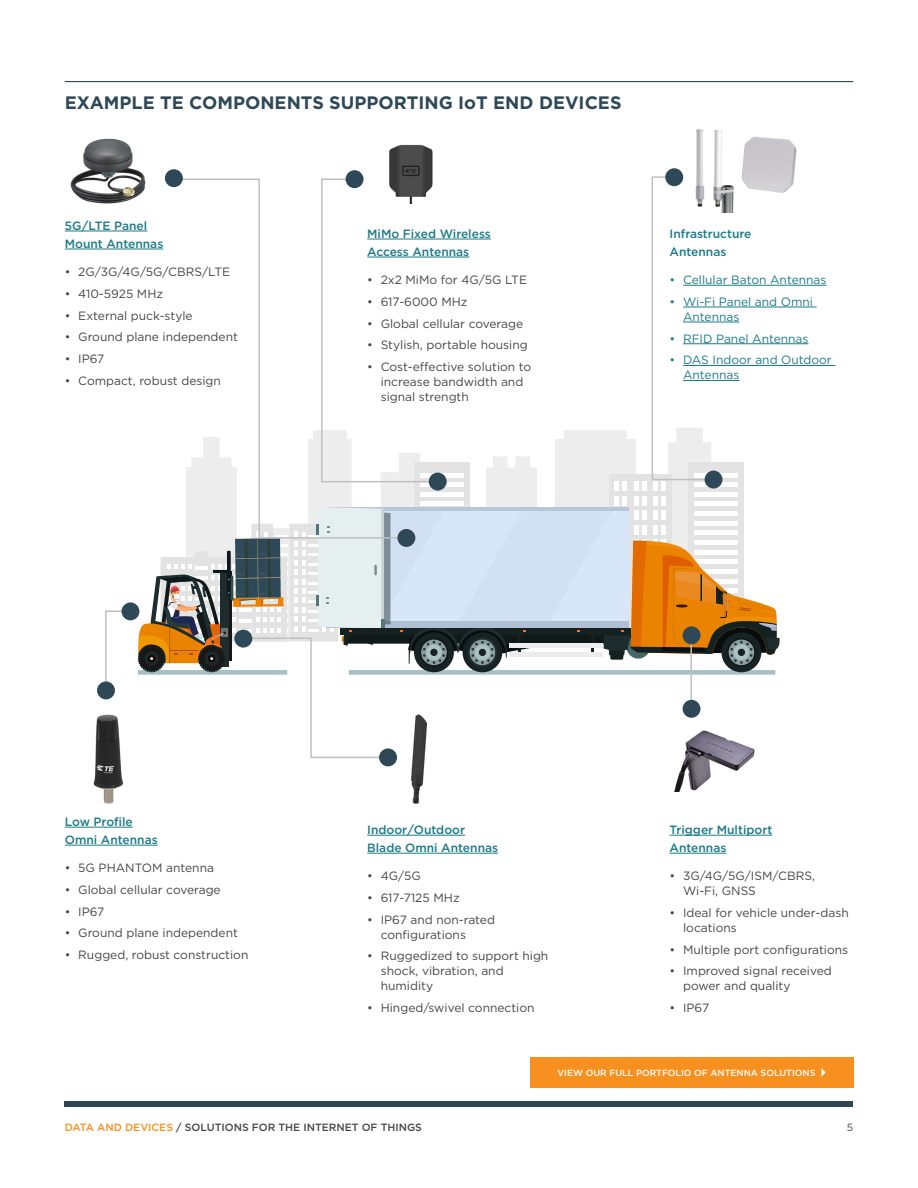
<style>
.page{position:relative;width:918px;height:1188px;background:#fff}
.page>*{position:absolute;margin:0;border:0;box-sizing:border-box;transform-origin:0 0}
.t1{font:700 18px "Gotham";color:#2e4857}
.t2{font:12px/15px "Gotham";color:#464547}
.t3{font:500 12px/18px "Gotham";color:#1b7b87}
.t4{font:12px/15px "Gotham";color:#1b7b87}
.t5{font:500 10.5px "Gotham";color:#464547}
.t6{font:10.5px "Gotham";color:#464547}
.t7{font:500 9px "Gotham";color:#fff}
.s1{color:#f7901e}
</style>
<div class="page">
<hr style="left:65px;top:81px;width:788px;height:1px;background:#2e4857">
<div style="left:65px;top:1101px;width:788px;height:6px;background:#2e4857"></div>
<hr style="left:65px;top:231px;width:82px;height:1px;background:#1b7b87">
<hr style="left:65px;top:249px;width:98px;height:1px;background:#1b7b87">
<hr style="left:65px;top:827px;width:68px;height:1px;background:#1b7b87">
<hr style="left:65px;top:845px;width:93px;height:1px;background:#1b7b87">
<hr style="left:367px;top:835px;width:98px;height:1px;background:#1b7b87">
<hr style="left:367px;top:853px;width:131px;height:1px;background:#1b7b87">
<hr style="left:683px;top:285px;width:144px;height:1px;background:#1b7b87">
<hr style="left:683px;top:307px;width:134px;height:1px;background:#1b7b87">
<hr style="left:683px;top:343px;width:126px;height:1px;background:#1b7b87">
<hr style="left:683px;top:365px;width:152px;height:1px;background:#1b7b87">
<hr style="left:670px;top:835px;width:102px;height:1px;background:#1b7b87">
<hr style="left:670px;top:853px;width:56px;height:1px;background:#1b7b87">
<img style="left:70px;top:138px;width:74px;height:65px">
<img style="left:93px;top:715px;width:31px;height:89px">
<img style="left:389px;top:144px;width:44px;height:32px">
<img style="left:379px;top:759px;width:46px;height:45px">
<img style="left:677px;top:129px;width:46px;height:47px">
<img style="left:674px;top:759px;width:77px;height:33px">
<svg style="left:104px;top:176px;width:676px;height:583px"></svg>
<hr style="left:690px;top:631px;width:2px;height:80px;background:#c0bfbf">
<div style="left:165px;top:169px;width:18px;height:18px;background:#2e4857;border-radius:50%"></div>
<div style="left:346px;top:170px;width:18px;height:18px;background:#2e4857;border-radius:50%"></div>
<div style="left:665px;top:168px;width:18px;height:18px;background:#2e4857;border-radius:50%"></div>
<div style="left:397px;top:529px;width:18px;height:18px;background:#2e4857;border-radius:50%"></div>
<div style="left:122px;top:602px;width:17px;height:18px;background:#2e4857;border-radius:50%"></div>
<div style="left:97px;top:681px;width:18px;height:18px;background:#2e4857;border-radius:50%"></div>
<div style="left:234px;top:630px;width:18px;height:18px;background:#2e4857;border-radius:50%"></div>
<div style="left:379px;top:748px;width:18px;height:18px;background:#2e4857;border-radius:50%"></div>
<div style="left:683px;top:700px;width:17px;height:18px;background:#2e4857;border-radius:50%"></div>
<div style="left:683px;top:626px;width:17px;height:18px;background:#2e4857;border-radius:50%"></div>
<div style="left:429px;top:473px;width:18px;height:18px;background:#2e4857;border-radius:50%"></div>
<div style="left:705px;top:471px;width:18px;height:18px;background:#2e4857;border-radius:50%"></div>
<div style="left:530px;top:1057px;width:323px;height:31px;background:#f7901e"></div>
<svg style="left:821px;top:1068px;width:5px;height:9px"></svg>
<img style="left:736px;top:136px;width:61px;height:59px">
<h1 class="t1" style="left:65px;top:91px;width:558px">EXAMPLE TE COMPONENTS SUPPORTING IoT END DEVICES</h1>
<p class="t3" style="left:65px;top:216px;width:100px">5G/LTE Panel<br>Mount Antennas</p>
<p class="t2" style="left:65px;top:264px;width:167px">• 2G/3G/4G/5G/CBRS/LTE</p>
<p class="t2" style="left:65px;top:286px;width:100px">• 410-5925 MHz</p>
<p class="t2" style="left:65px;top:308px;width:129px">• External puck-style</p>
<p class="t2" style="left:65px;top:329px;width:175px">• Ground plane independent</p>
<p class="t2" style="left:65px;top:351px;width:41px">• IP67</p>
<p class="t2" style="left:65px;top:373px;width:158px">• Compact, robust design</p>
<p class="t3" style="left:367px;top:224px;width:125px">MiMo Fixed Wireless<br>Access Antennas</p>
<p class="t2" style="left:367px;top:272px;width:161px">• 2x2 MiMo for 4G/5G LTE</p>
<p class="t2" style="left:367px;top:294px;width:102px">• 617-6000 MHz</p>
<p class="t2" style="left:367px;top:316px;width:157px">• Global cellular coverage</p>
<p class="t2" style="left:367px;top:337px;width:162px">• Stylish, portable housing</p>
<p class="t2" style="left:381px;top:359px;width:152px;text-indent:-14px">• Cost-effective solution to increase bandwidth and signal strength</p>
<p class="t3" style="left:670px;top:224px;width:83px">Infrastructure<br>Antennas</p>
<p class="t4" style="left:670px;top:272px;width:158px">• Cellular Baton Antennas</p>
<p class="t4" style="left:683px;top:294px;width:131px;text-indent:-14px">• Wi-Fi Panel and Omni<br>Antennas</p>
<p class="t4" style="left:670px;top:331px;width:140px">• RFID Panel Antennas</p>
<p class="t4" style="left:683px;top:352px;width:150px;text-indent:-14px">• DAS Indoor and Outdoor<br>Antennas</p>
<p class="t3" style="left:65px;top:813px;width:94px">Low Profile<br>Omni Antennas</p>
<p class="t2" style="left:65px;top:860px;width:151px">• 5G PHANTOM antenna</p>
<p class="t2" style="left:65px;top:882px;width:157px">• Global cellular coverage</p>
<p class="t2" style="left:65px;top:904px;width:41px">• IP67</p>
<p class="t2" style="left:65px;top:925px;width:175px">• Ground plane independent</p>
<p class="t2" style="left:65px;top:947px;width:185px">• Rugged, robust construction</p>
<p class="t3" style="left:367px;top:821px;width:132px">Indoor/Outdoor<br>Blade Omni Antennas</p>
<p class="t2" style="left:367px;top:868px;width:55px">• 4G/5G</p>
<p class="t2" style="left:367px;top:890px;width:94px">• 617-7125 MHz</p>
<p class="t2" style="left:381px;top:912px;width:116px;text-indent:-14px">• IP67 and non-rated configurations</p>
<p class="t2" style="left:381px;top:948px;width:169px;text-indent:-14px">• Ruggedized to support high shock, vibration, and humidity</p>
<p class="t2" style="left:367px;top:1000px;width:169px">• Hinged/swivel connection</p>
<p class="t3" style="left:670px;top:821px;width:104px">Trigger Multiport<br>Antennas</p>
<p class="t2" style="left:683px;top:868px;width:133px;text-indent:-14px">• 3G/4G/5G/ISM/CBRS,<br>Wi-Fi, GNSS</p>
<p class="t2" style="left:683px;top:905px;width:167px;text-indent:-14px">• Ideal for vehicle under-dash locations</p>
<p class="t2" style="left:670px;top:942px;width:180px">• Multiple port configurations</p>
<p class="t2" style="left:683px;top:963px;width:150px;text-indent:-14px">• Improved signal received power and quality</p>
<p class="t2" style="left:670px;top:1000px;width:41px">• IP67</p>
<p class="t7" style="left:557px;top:1067px;width:260px">VIEW OUR FULL PORTFOLIO OF ANTENNA SOLUTIONS</p>
<p class="t5" style="left:65px;top:1120px;width:359px"><span class="s1">DATA AND DEVICES</span> / SOLUTIONS FOR THE INTERNET OF THINGS</p>
<p class="t6" style="left:847px;top:1121px;width:8px">5</p>
</div>
